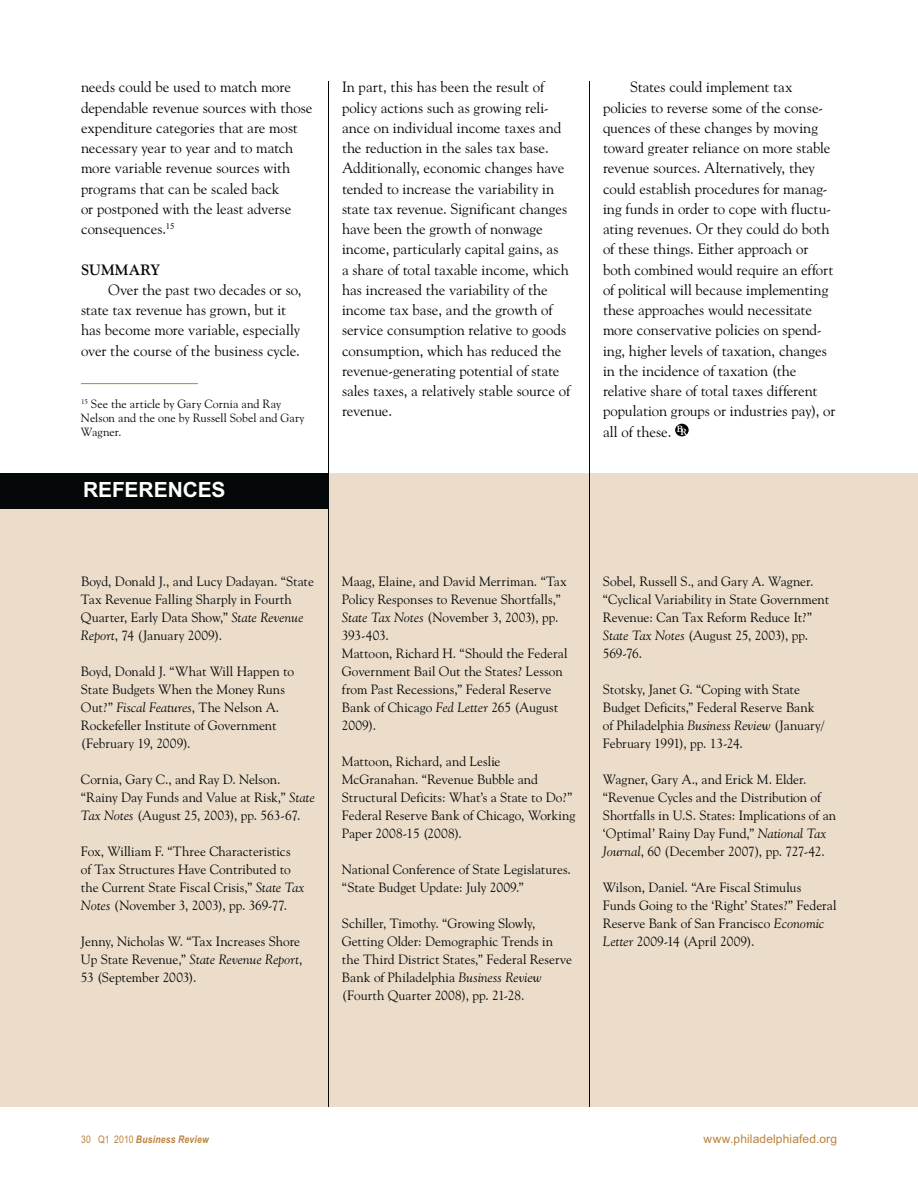
<style>
.page{position:relative;width:918px;height:1188px;background:#fff}
.page>*{position:absolute;margin:0;border:0;box-sizing:border-box;transform-origin:0 0}
.t1{font:700 21px "Arial";color:#fff}
.t2{font:15px/20.2px "Goudy Old Style BT";letter-spacing:-.005em;color:#040809}
.t3{font:700 15px "Goudy Old Style BT";letter-spacing:.015em;color:#040809}
.t4{font:13.5px/18px "Goudy Old Style BT";color:#040809}
.t5{font:12px/14.4px "Goudy Old Style BT";letter-spacing:.01em;color:#040809}
.t6{font:12px "Arial";letter-spacing:.01em;color:#bc813a}
.t7{font:italic 700 10.5px "Arial Narrow";letter-spacing:.02em;color:#bc813a}
.s1{font-weight:700;font-size:9px;color:#fff}
.s2{font-style:italic}
.s3{font-weight:400;font-style:normal}
</style>
<div class="page">
<div style="left:0;top:473px;width:918px;height:634px;background:#ecddca"></div>
<hr style="left:589px;top:81px;width:1px;height:1026px;background:#040809">
<hr style="left:328px;top:81px;width:1px;height:1026px;background:#040809">
<div style="left:675px;top:424px;width:14px;height:12px;background:#010202;border-radius:50%"></div>
<hr style="left:81px;top:383px;width:117px;height:1px;background:#bc813a">
<div style="left:0;top:473px;width:329px;height:36px;background:#040809"></div>
<p class="t2" style="left:81px;top:78px;width:233px">needs could be used to match more dependable revenue sources with those expenditure categories that are most necessary year to year and to match more variable revenue sources with programs that can be scaled back<br>or postponed with the least adverse consequences.<sup>15</sup></p>
<p class="t3" style="left:81px;top:261px;width:81px">SUMMARY</p>
<p class="t2" style="left:81px;top:281px;width:222px;text-indent:27px">Over the past two decades or so, state tax revenue has grown, but it has become more variable, especially over the course of the business cycle.</p>
<p class="t5" style="left:81px;top:397px;width:225px"><sup>15</sup> See the article by Gary Cornia and Ray<br>Nelson and the one by Russell Sobel and Gary<br>Wagner.</p>
<h1 class="t1" style="left:83px;top:482px;width:144px">REFERENCES</h1>
<p class="t2" style="left:342px;top:78px;width:230px">In part, this has been the result of policy actions such as growing reli&shy;ance on individual income taxes and the reduction in the sales tax base.<br>Additionally, economic changes have tended to increase the variability in state tax revenue. Significant changes have been the growth of nonwage income, particularly capital gains, as<br>a share of total taxable income, which has increased the variability of the income tax base, and the growth of service consumption relative to goods consumption, which has reduced the revenue-generating potential of state sales taxes, a relatively stable source of revenue.</p>
<p class="t2" style="left:603px;top:78px;width:234px;text-indent:27px">States could implement tax policies to reverse some of the conse&shy;quences of these changes by moving toward greater reliance on more stable revenue sources. Alternatively, they could establish procedures for manag&shy;ing funds in order to cope with fluctu&shy;ating revenues. Or they could do both of these things. Either approach or both combined would require an effort of political will because implementing these approaches would necessitate more conservative policies on spend&shy;ing, higher levels of taxation, changes in the incidence of taxation (the relative share of total taxes different population groups or industries pay), or all of these. <sup>B</sup><span class="s1">R</span></p>
<p class="t4" style="left:81px;top:574px;width:235px">Boyd, Donald J., and Lucy Dadayan. “State Tax Revenue Falling Sharply in Fourth Quarter, Early Data Show,” <span class="s2">State Revenue Report</span>, 74 (January 2009).</p>
<p class="t4" style="left:81px;top:664px;width:215px">Boyd, Donald J. “What Will Happen to<br>State Budgets When the Money Runs<br>Out?” <span class="s2">Fiscal Features</span>, The Nelson A.<br>Rockefeller Institute of Government (February 19, 2009).</p>
<p class="t4" style="left:81px;top:772px;width:235px">Cornia, Gary C., and Ray D. Nelson. “Rainy Day Funds and Value at Risk,” <span class="s2">State<br>Tax Notes</span> (August 25, 2003), pp. 563-67.</p>
<p class="t4" style="left:81px;top:844px;width:225px">Fox, William F. “Three Characteristics<br>of Tax Structures Have Contributed to the Current State Fiscal Crisis,” <span class="s2">State Tax Notes</span> (November 3, 2003), pp. 369-77.</p>
<p class="t4" style="left:81px;top:934px;width:223px">Jenny, Nicholas W. “Tax Increases Shore<br>Up State Revenue,” <span class="s2">State Revenue Report</span>,<br>53 (September 2003).</p>
<p class="t4" style="left:342px;top:574px;width:227px">Maag, Elaine, and David Merriman. “Tax<br>Policy Responses to Revenue Shortfalls,”<br><span class="s2">State Tax Notes</span> (November 3, 2003), pp.<br>393-403.<br>Mattoon, Richard H. “Should the Federal<br>Government Bail Out the States? Lesson from Past Recessions,” Federal Reserve<br>Bank of Chicago <span class="s2">Fed Letter</span> 265 (August<br>2009).</p>
<p class="t4" style="left:342px;top:753px;width:235px">Mattoon, Richard, and Leslie McGranahan. “Revenue Bubble and Structural Deficits: What’s a State to Do?” Federal Reserve Bank of Chicago, Working Paper 2008-15 (2008).</p>
<p class="t4" style="left:342px;top:861px;width:230px">National Conference of State Legislatures. “State Budget Update: July 2009.”</p>
<p class="t4" style="left:342px;top:915px;width:232px">Schiller, Timothy. “Growing Slowly, Getting Older: Demographic Trends in the Third District States,” Federal Reserve Bank of Philadelphia <span class="s2">Business Review </span>(Fourth Quarter 2008), pp. 21-28.</p>
<p class="t4" style="left:603px;top:573px;width:228px">Sobel, Russell S., and Gary A. Wagner. “Cyclical Variability in State Government<br>Revenue: Can Tax Reform Reduce It?”<br><span class="s2">State Tax Notes</span> (August 25, 2003), pp.<br>569-76.</p>
<p class="t4" style="left:603px;top:681px;width:223px">Stotsky, Janet G. “Coping with State Budget Deficits,” Federal Reserve Bank of Philadelphia <span class="s2">Business Review</span> (January/ February 1991), pp. 13-24.</p>
<p class="t4" style="left:603px;top:771px;width:235px">Wagner, Gary A., and Erick M. Elder. “Revenue Cycles and the Distribution of Shortfalls in U.S. States: Implications of an ‘Optimal’ Rainy Day Fund,” <span class="s2">National Tax Journal</span>, 60 (December 2007), pp. 727-42.</p>
<p class="t4" style="left:603px;top:879px;width:235px">Wilson, Daniel. “Are Fiscal Stimulus Funds Going to the ‘Right’ States?” Federal Reserve Bank of San Francisco <span class="s2">Economic Letter</span> 2009-14 (April 2009).</p>
<p class="t7" style="left:81px;top:1133px;width:129px"><span class="s3">30 Q1 2010</span> Business Review</p>
<p class="t6" style="left:703px;top:1134px;width:135px">www.philadelphiafed.org</p>
</div>
